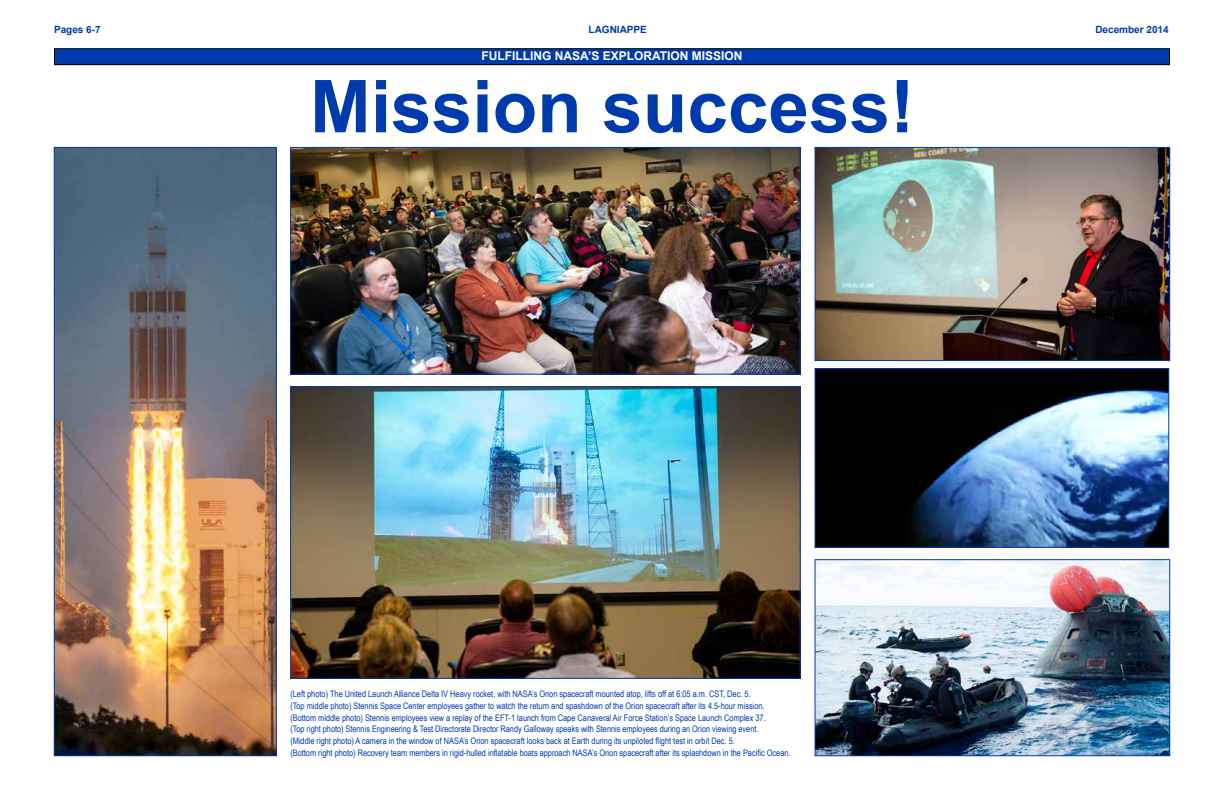
<style>
.page{position:relative;width:1224px;height:792px;background:#fff}
.page>*{position:absolute;margin:0;border:0;box-sizing:border-box;transform-origin:0 0}
.t1{font:700 73px "Arial";color:#003bae}
.t2{font:700 12px "Arial";color:#fff}
.t3{font:700 10px "Arial";color:#003bae}
.t4{font:9px/11.7px "Arial Narrow";color:#003bae}
</style>
<div class="page">
<img style="left:292px;top:388px;width:506px;height:289px">
<div style="left:290px;top:386px;width:510px;height:293px;border:1px solid #003bae"></div>
<img style="left:817px;top:370px;width:350px;height:176px">
<div style="left:815px;top:368px;width:354px;height:180px;border:1px solid #003bae"></div>
<img style="left:817px;top:149px;width:351px;height:210px">
<div style="left:815px;top:147px;width:355px;height:214px;border:1px solid #003bae"></div>
<img style="left:817px;top:561px;width:351px;height:193px">
<div style="left:815px;top:559px;width:355px;height:197px;border:1px solid #003bae"></div>
<img style="left:56px;top:149px;width:218px;height:605px">
<div style="left:54px;top:147px;width:222px;height:609px;border:1px solid #003bae"></div>
<div style="left:54px;top:49px;width:1116px;height:16px;background:#003bae"></div>
<div style="left:54px;top:48px;width:1116px;height:17px;border:1px solid #000"></div>
<img style="left:292px;top:149px;width:506px;height:223px">
<div style="left:290px;top:147px;width:510px;height:227px;border:1px solid #003bae"></div>
<p class="t3" style="left:54px;top:23px;width:48px">Pages 6-7</p>
<p class="t3" style="left:589px;top:23px;width:60px">LAGNIAPPE</p>
<p class="t3" style="left:1095px;top:23px;width:75px">December 2014</p>
<h2 class="t2" style="left:481px;top:48px;width:263px">FULFILLING NASA’S EXPLORATION MISSION</h2>
<h1 class="t1" style="left:310px;top:58px;width:606px">Mission success!</h1>
<p class="t4" style="left:290px;top:688px;width:502px">(Left photo) The United Launch Alliance Delta IV Heavy rocket, with NASA’s Orion spacecraft mounted atop, lifts off at 6:05 a.m. CST, Dec. 5.<br>(Top middle photo) Stennis Space Center employees gather to watch the return and spashdown of the Orion spacecraft after its 4.5-hour mission. (Bottom middle photo) Stennis employees view a replay of the EFT-1 launch from Cape Canaveral Air Force Station’s Space Launch Complex 37.<br>(Top right photo) Stennis Engineering &amp; Test Directorate Director Randy Galloway speaks with Stennis employees during an Orion viewing event.<br>(Middle right photo) A camera in the window of NASA’s Orion spacecraft looks back at Earth during its unpiloted flight test in orbit Dec. 5.<br>(Bottom right photo) Recovery team members in rigid-hulled inflatable boats approach NASA’s Orion spacecraft after its splashdown in the Pacific Ocean.</p>
</div>
